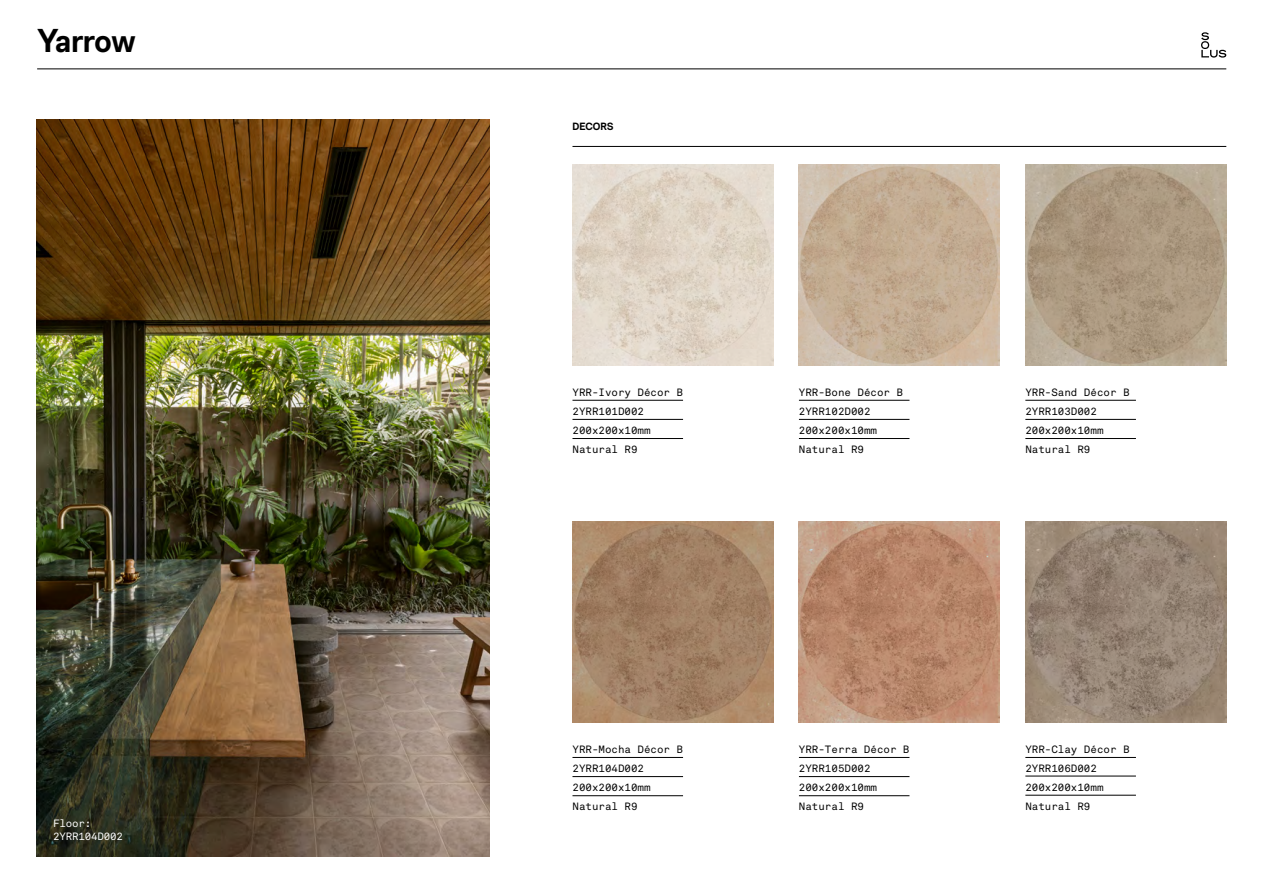
<style>
.page{position:relative;width:1263px;height:893px;background:#fff}
.page>*{position:absolute;margin:0;border:0;box-sizing:border-box;transform-origin:0 0}
.t1{font:600 33px "Chromatic Pro Grotesque";letter-spacing:-.03em;color:#000}
.t2{font:10.5px/19.2px "Akkurat Mono LL";color:#000}
.t3{font:10.5px/13.5px "Akkurat Mono LL";letter-spacing:-.015em;color:#fff}
.t4{font:600 10.5px "Chromatic Pro Grotesque";color:#000}
</style>
<div class="page">
<hr style="left:37px;top:69px;width:1189px;height:1px;background:#000">
<svg style="left:1201px;top:32px;width:25px;height:26px"></svg>
<img style="left:572px;top:164px;width:201px;height:201px">
<hr style="left:572px;top:400px;width:111px;height:1px;background:#000">
<hr style="left:572px;top:419px;width:111px;height:1px;background:#000">
<hr style="left:572px;top:438px;width:111px;height:1px;background:#000">
<img style="left:572px;top:521px;width:201px;height:201px">
<hr style="left:572px;top:757px;width:111px;height:1px;background:#000">
<hr style="left:572px;top:776px;width:111px;height:1px;background:#000">
<hr style="left:572px;top:795px;width:111px;height:1px;background:#000">
<img style="left:799px;top:164px;width:201px;height:201px">
<hr style="left:799px;top:400px;width:110px;height:1px;background:#000">
<hr style="left:799px;top:419px;width:110px;height:1px;background:#000">
<hr style="left:799px;top:438px;width:110px;height:1px;background:#000">
<img style="left:799px;top:521px;width:201px;height:201px">
<hr style="left:799px;top:757px;width:110px;height:1px;background:#000">
<hr style="left:799px;top:776px;width:110px;height:1px;background:#000">
<hr style="left:799px;top:795px;width:110px;height:1px;background:#000">
<img style="left:1025px;top:164px;width:201px;height:201px">
<hr style="left:1025px;top:400px;width:111px;height:1px;background:#000">
<hr style="left:1025px;top:419px;width:111px;height:1px;background:#000">
<hr style="left:1025px;top:438px;width:111px;height:1px;background:#000">
<img style="left:1025px;top:521px;width:201px;height:201px">
<hr style="left:1025px;top:757px;width:111px;height:1px;background:#000">
<hr style="left:1025px;top:776px;width:111px;height:1px;background:#000">
<hr style="left:1025px;top:795px;width:111px;height:1px;background:#000">
<img style="left:37px;top:120px;width:453px;height:736px">
<hr style="left:572px;top:146px;width:654px;height:1px;background:#000">
<h1 class="t1" style="left:37px;top:20px;width:100px">Yarrow</h1>
<p class="t3" style="left:53px;top:816px;width:72px">Floor:<br>2YRR104D002</p>
<p class="t4" style="left:572px;top:120px;width:43px">DECORS</p>
<p class="t2" style="left:572px;top:382px;width:112px">YRR-Ivory Décor B<br>2YRR101D002<br>200x200x10mm<br>Natural R9</p>
<p class="t2" style="left:799px;top:382px;width:106px">YRR-Bone Décor B<br>2YRR102D002<br>200x200x10mm<br>Natural R9</p>
<p class="t2" style="left:1025px;top:382px;width:106px">YRR-Sand Décor B<br>2YRR103D002<br>200x200x10mm<br>Natural R9</p>
<p class="t2" style="left:572px;top:739px;width:112px">YRR-Mocha Décor B<br>2YRR104D002<br>200x200x10mm<br>Natural R9</p>
<p class="t2" style="left:799px;top:739px;width:112px">YRR-Terra Décor B<br>2YRR105D002<br>200x200x10mm<br>Natural R9</p>
<p class="t2" style="left:1025px;top:739px;width:106px">YRR-Clay Décor B<br>2YRR106D002<br>200x200x10mm<br>Natural R9</p>
</div>
